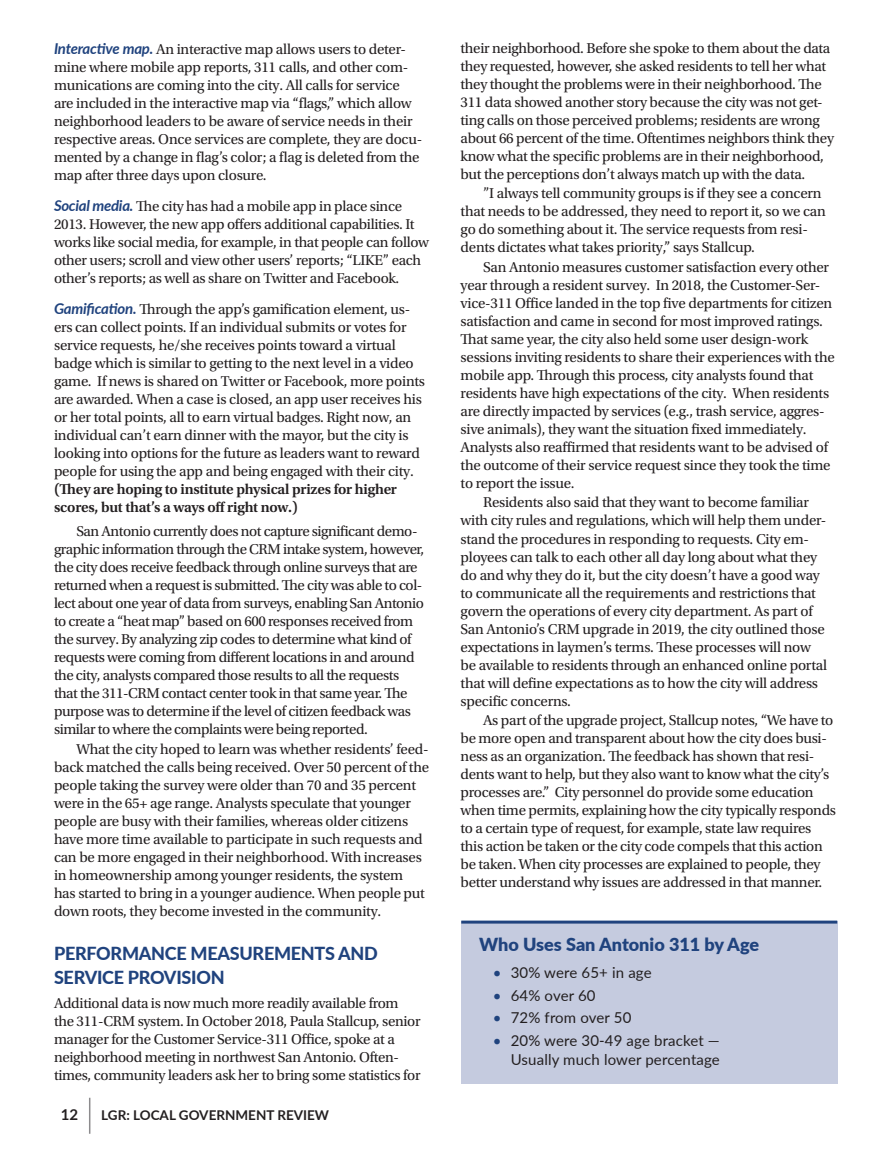
<style>
.page{position:relative;width:891px;height:1175px;background:#fff}
.page>*{position:absolute;margin:0;border:0;box-sizing:border-box;transform-origin:0 0}
.t1{font:800 18px/24px "Lato";letter-spacing:-.015em;color:#20437e}
.t2{font:900 18px "Lato";color:#20437e}
.t3{font:15px/18px "Utopia Std";letter-spacing:-.02em;color:#231f20}
.t4{font:15px/19.5px "Lato";letter-spacing:.01em;color:#231f20;text-align:right}
.t5{font:700 15px "Lato";color:#231f20}
.t6{font:700 13.5px "Lato";color:#231f20}
.s1{font-family:"Lato";font-weight:700;font-style:italic;color:#20437e}
.s2{font-weight:600}
.s3{color:#20437e}
</style>
<div class="page">
<hr style="left:89px;top:1097px;width:1px;height:36px;background:#8c8b8d">
<div style="left:461px;top:921px;width:376px;height:162px;background:#c5cbdf"></div>
<hr style="left:461px;top:920px;width:376px;height:3px;background:#20437e">
<p class="t3" style="left:54px;top:40px;width:370px"><span class="s1">Interactive map.</span> An interactive map allows users to deter&shy;mine where mobile app reports, 311 calls, and other com&shy;munications are coming into the city. All calls for service are included in the interactive map via “flags,” which allow neighborhood leaders to be aware of service needs in their respective areas. Once services are complete, they are docu&shy;mented by a change in flag’s color; a flag is deleted from the map after three days upon closure.</p>
<p class="t3" style="left:54px;top:197px;width:377px"><span class="s1">Social media.</span> The city has had a mobile app in place since 2013. However, the new app offers additional capabilities. It works like social media, for example, in that people can follow other users; scroll and view other users’ reports; “LIKE” each other’s reports; as well as share on Twitter and Facebook.</p>
<p class="t3" style="left:54px;top:300px;width:373px"><span class="s1">Gamification.</span> Through the app’s gamification element, us&shy;ers can collect points. If an individual submits or votes for service requests, he/she receives points toward a virtual badge which is similar to getting to the next level in a video game. If news is shared on Twitter or Facebook, more points are awarded. When a case is closed, an app user receives his or her total points, all to earn virtual badges. Right now, an individual can’t earn dinner with the mayor, but the city is looking into options for the future as leaders want to reward people for using the app and being engaged with their city. <span class="s2">(They are hoping to institute physical prizes for higher scores, but that’s a ways off right now.)</span></p>
<p class="t3" style="left:54px;top:523px;width:372px;text-indent:22px">San Antonio currently does not capture significant demo&shy;graphic information through the CRM intake system, however, the city does receive feedback through online surveys that are returned when a request is submitted. The city was able to col&shy;lect about one year of data from surveys, enabling San Antonio to create a “heat map” based on 600 responses received from the survey. By analyzing zip codes to determine what kind of requests were coming from different locations in and around the city, analysts compared those results to all the requests that the 311-CRM contact center took in that same year. The purpose was to determine if the level of citizen feedback was similar to where the complaints were being reported.</p>
<p class="t3" style="left:54px;top:740px;width:377px;text-indent:22px">What the city hoped to learn was whether residents’ feed&shy;back matched the calls being received. Over 50 percent of the people taking the survey were older than 70 and 35 percent were in the 65+ age range. Analysts speculate that younger people are busy with their families, whereas older citizens have more time available to participate in such requests and can be more engaged in their neighborhood. With increases in homeownership among younger residents, the system<br>has started to bring in a younger audience. When people put down roots, they become invested in the community.</p>
<p class="t1" style="left:54px;top:940px;width:325px">PERFORMANCE MEASUREMENTS AND<br>SERVICE PROVISION</p>
<p class="t3" style="left:54px;top:994px;width:368px">Additional data is now much more readily available from the 311-CRM system. In October 2018, Paula Stallcup, senior manager for the Customer Service-311 Office, spoke at a neighborhood meeting in northwest San Antonio. Often&shy;times, community leaders ask her to bring some statistics for</p>
<p class="t5" style="left:61px;top:1103px;width:19px">12</p>
<p class="t6" style="left:101px;top:1104px;width:229px">LGR: LOCAL GOVERNMENT REVIEW</p>
<p class="t3" style="left:461px;top:39px;width:375px">their neighborhood. Before she spoke to them about the data they requested, however, she asked residents to tell her what they thought the problems were in their neighborhood. The 311 data showed another story because the city was not get&shy;ting calls on those perceived problems; residents are wrong about 66 percent of the time. Oftentimes neighbors think they know what the specific problems are in their neighborhood, but the perceptions don’t always match up with the data.</p>
<p class="t3" style="left:461px;top:185px;width:367px;text-indent:22px">”I always tell community groups is if they see a concern that needs to be addressed, they need to report it, so we can go do something about it. The service requests from resi&shy;dents dictates what takes priority,” says Stallcup.</p>
<p class="t3" style="left:461px;top:258px;width:376px;text-indent:23px">San Antonio measures customer satisfaction every other year through a resident survey. In 2018, the Customer-Ser&shy;vice-311 Office landed in the top five departments for citizen satisfaction and came in second for most improved ratings.<br>That same year, the city also held some user design-work sessions inviting residents to share their experiences with the mobile app. Through this process, city analysts found that residents have high expectations of the city. When residents are directly impacted by services (e.g., trash service, aggres&shy;sive animals), they want the situation fixed immediately.<br>Analysts also reaffirmed that residents want to be advised of the outcome of their service request since they took the time to report the issue.</p>
<p class="t3" style="left:461px;top:494px;width:368px;text-indent:23px">Residents also said that they want to become familiar with city rules and regulations, which will help them under&shy;stand the procedures in responding to requests. City em&shy;ployees can talk to each other all day long about what they do and why they do it, but the city doesn’t have a good way to communicate all the requirements and restrictions that govern the operations of every city department. As part of San Antonio’s CRM upgrade in 2019, the city outlined those expectations in laymen’s terms. These processes will now be available to residents through an enhanced online portal that will define expectations as to how the city will address specific concerns.</p>
<p class="t3" style="left:461px;top:711px;width:377px;text-indent:22px">As part of the upgrade project, Stallcup notes, “We have to be more open and transparent about how the city does busi&shy;ness as an organization. The feedback has shown that resi&shy;dents want to help, but they also want to know what the city’s processes are.” City personnel do provide some education when time permits, explaining how the city typically responds to a certain type of request, for example, state law requires this action be taken or the city code compels that this action be taken. When city processes are explained to people, they better understand why issues are addressed in that manner.</p>
<p class="t2" style="left:479px;top:931px;width:282px">Who Uses San Antonio 311 by Age</p>
<p class="t4" style="left:493px;top:962px;width:160px"><span class="s3">•</span> 30% were 65+ in age</p>
<p class="t4" style="left:493px;top:985px;width:104px"><span class="s3">•</span> 64% over 60</p>
<p class="t4" style="left:493px;top:1007px;width:140px"><span class="s3">•</span> 72% from over 50</p>
<p class="t4" style="left:493px;top:1030px;width:229px"><span class="s3">•</span> 20% were 30-49 age bracket —<br>Usually much lower percentage</p>
</div>
